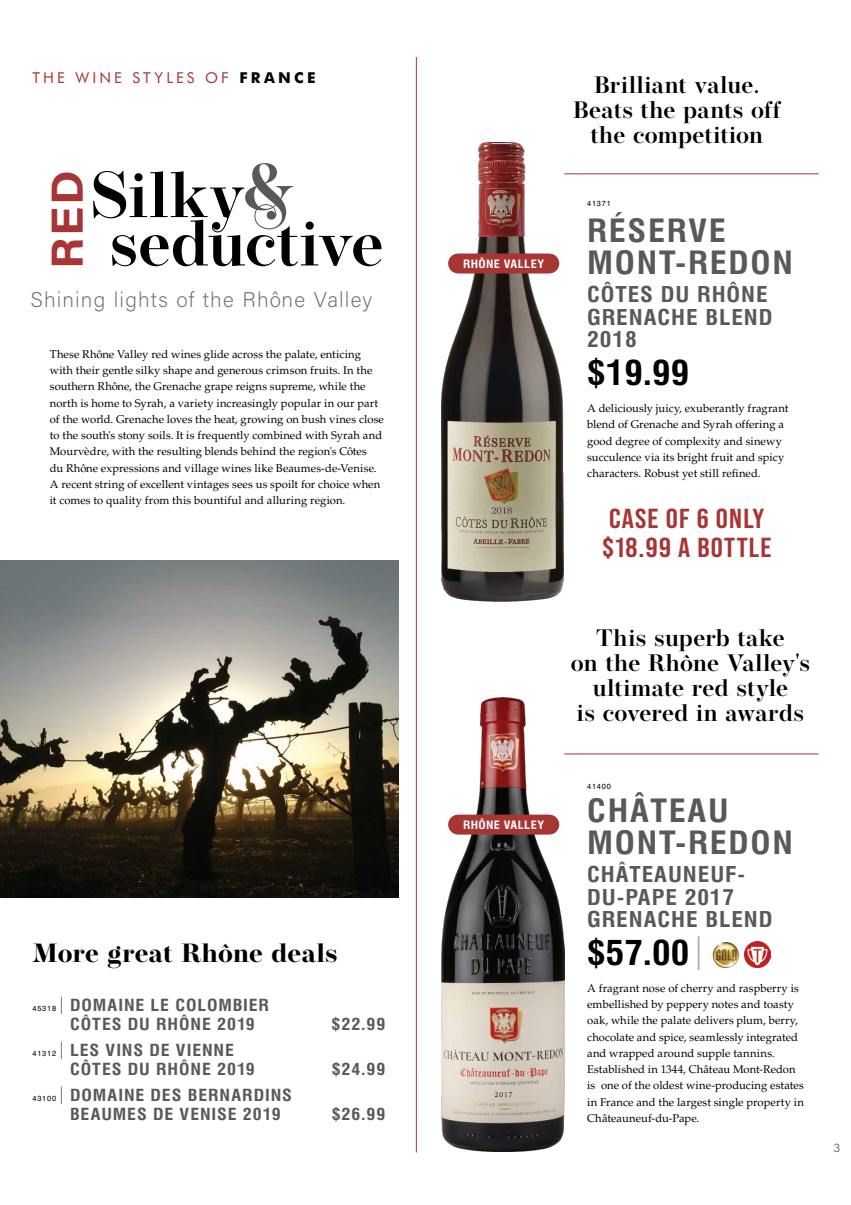
<style>
.page{position:relative;width:851px;height:1205px;background:#fff}
.page>*{position:absolute;margin:0;border:0;box-sizing:border-box;transform-origin:0 0}
.t1{font:600 64.12px "Operetta 12";letter-spacing:.005em;color:#000}
.t2{font:700 45px "Acumin Pro";color:#a73534;scale:1.05 1}
.t3{font:700 condensed 33.75px "Swiss 721 BT";color:#000;scale:1.1 1}
.t4{font:700 condensed 31.25px/31.2px "Swiss 721 BT";letter-spacing:.05em;color:#58595b;scale:1.1 1}
.t5{font:700 27.5px/28.8px "Bebas Neue Pro";letter-spacing:.04em;color:#a73534;scale:1.1 1}
.t6{font:700 26.25px "Operetta 12";letter-spacing:.01em;color:#000}
.t7{font:600 23.75px/25px "Operetta 12";letter-spacing:.01em;color:#000;text-align:center}
.t8{font:700 condensed 21.25px/22.5px "Swiss 721 BT";letter-spacing:.04em;color:#58595b;scale:1.1 1}
.t9{font:200 21.25px "Acumin Pro";letter-spacing:.055em;color:#6d6e71}
.t10{font:700 condensed 16.25px/18.8px "Swiss 721 BT";letter-spacing:.05em;color:#58595b;text-align:center;scale:1.1 1}
.t11{font:15px "Futura BT";letter-spacing:.21em;color:#a73534}
.t12{font:300 12.5px "Acumin Pro";color:#58595b}
.t13{font:11.25px/16.2px "Palatino";letter-spacing:.005em;color:#000}
.t14{font:700 condensed 11.25px "Swiss 721 BT";letter-spacing:.035em;color:#fff;scale:1.1 1}
.t15{font:7.5px "Swiss 721 BT";letter-spacing:.1em;color:#000}
.s1{font-weight:700;color:#000}
.s2{color:#58595b}
.s3{font-weight:300;font-size:17.5px}
.s4{font-weight:300;color:#a7a9ac}
</style>
<div class="page">
<img style="left:441px;top:142px;width:122px;height:459px">
<img style="left:441px;top:697px;width:123px;height:455px">
<img style="left:1px;top:560px;width:397px;height:338px">
<hr style="left:416px;top:57px;width:1px;height:1095px;background:#a73534">
<div style="left:458px;top:814px;width:91px;height:20px;background:#a73534"></div>
<div style="left:458px;top:253px;width:91px;height:20px;background:#a73534"></div>
<hr style="left:564px;top:173px;width:254px;height:1px;background:#a73534">
<hr style="left:564px;top:753px;width:254px;height:1px;background:#a73534">
<img style="left:712px;top:942px;width:26px;height:26px;border-radius:13px">
<img style="left:744px;top:941px;width:26px;height:27px">
<h3 class="t11" style="left:33px;top:68px;width:284px">THE WINE STYLES OF <span class="s1">FRANCE</span></h3>
<h2 class="t2" style="left:35px;top:269px;width:95px;rotate:-90deg">RED</h2>
<h1 class="t1" style="left:90px;top:157px;width:206px">Silky<span class="s2">&amp;</span></h1>
<h1 class="t1" style="left:109px;top:206px;width:275px">seductive</h1>
<h3 class="t9" style="left:30px;top:285px;width:343px">Shining lights of the Rhône Valley</h3>
<p class="t13" style="left:50px;top:346px;width:335px">These Rhône Valley red wines glide across the palate, enticing with their gentle silky shape and generous crimson fruits. In the southern Rhône, the Grenache grape reigns supreme, while the north is home to Syrah, a variety increasingly popular in our part of the world. Grenache loves the heat, growing on bush vines close to the south's stony soils. It is frequently combined with Syrah and Mourvèdre, with the resulting blends behind the region's Côtes<br>du Rhône expressions and village wines like Beaumes-de-Venise.<br>A recent string of excellent vintages sees us spoilt for choice when it comes to quality from this bountiful and alluring region.</p>
<h3 class="t6" style="left:33px;top:938px;width:306px">More great Rhône deals</h3>
<p class="t15" style="left:33px;top:1004px;width:25px">45318</p>
<h3 class="t10" style="left:57px;top:996px;width:194px"><span class="s3">|</span> DOMAINE LE COLOMBIER<br>CÔTES DU RHÔNE 2019</h3>
<p class="t15" style="left:33px;top:1049px;width:25px">41312</p>
<h3 class="t10" style="left:70px;top:1041px;width:169px;text-align:left;text-indent:-13px"><span class="s3">|</span> LES VINS DE VIENNE<br>CÔTES DU RHÔNE 2019</h3>
<p class="t15" style="left:33px;top:1094px;width:25px">43100</p>
<h3 class="t10" style="left:57px;top:1086px;width:215px"><span class="s3">|</span> DOMAINE DES BERNARDINS<br>BEAUMES DE VENISE 2019</h3>
<h3 class="t10" style="left:331px;top:1015px;width:50px">$22.99</h3>
<h3 class="t10" style="left:332px;top:1060px;width:50px">$24.99</h3>
<h3 class="t10" style="left:332px;top:1105px;width:50px">$26.99</h3>
<p class="t14" style="left:463px;top:257px;width:75px">RHÔNE VALLEY</p>
<h3 class="t7" style="left:573px;top:72px;width:209px">Brilliant value.<br>Beats the pants off the competition</h3>
<p class="t15" style="left:587px;top:199px;width:25px">41371</p>
<h3 class="t4" style="left:587px;top:215px;width:188px">RÉSERVE<br>MONT-REDON</h3>
<h3 class="t8" style="left:587px;top:283px;width:170px">CÔTES DU RHÔNE<br>GRENACHE BLEND<br>2018</h3>
<h3 class="t3" style="left:587px;top:352px;width:94px">$19.99</h3>
<p class="t13" style="left:587px;top:400px;width:203px">A deliciously juicy, exuberantly fragrant blend of Grenache and Syrah offering a good degree of complexity and sinewy succulence via its bright fruit and spicy characters. Robust yet still refined.</p>
<h3 class="t5" style="left:602px;top:503px;width:155px">CASE OF 6 ONLY $18.99 A BOTTLE</h3>
<p class="t14" style="left:463px;top:818px;width:75px">RHÔNE VALLEY</p>
<h3 class="t7" style="left:570px;top:625px;width:241px">This superb take<br>on the Rhône Valley's ultimate red style<br>is covered in awards</h3>
<p class="t15" style="left:587px;top:781px;width:25px">41400</p>
<h3 class="t4" style="left:587px;top:795px;width:188px">CHÂTEAU<br>MONT-REDON</h3>
<h3 class="t8" style="left:587px;top:863px;width:170px">CHÂTEAUNEUF-<br>DU-PAPE 2017<br>GRENACHE BLEND</h3>
<h3 class="t3" style="left:587px;top:932px;width:111px">$57.00<span class="s4">|</span></h3>
<p class="t13" style="left:587px;top:980px;width:218px">A fragrant nose of cherry and raspberry is embellished by peppery notes and toasty oak, while the palate delivers plum, berry, chocolate and spice, seamlessly integrated and wrapped around supple tannins.<br>Established in 1344, Château Mont-Redon is one of the oldest wine-producing estates in France and the largest single property in Châteauneuf-du-Pape.</p>
<p class="t12" style="left:833px;top:1138px;width:8px">3</p>
</div>
